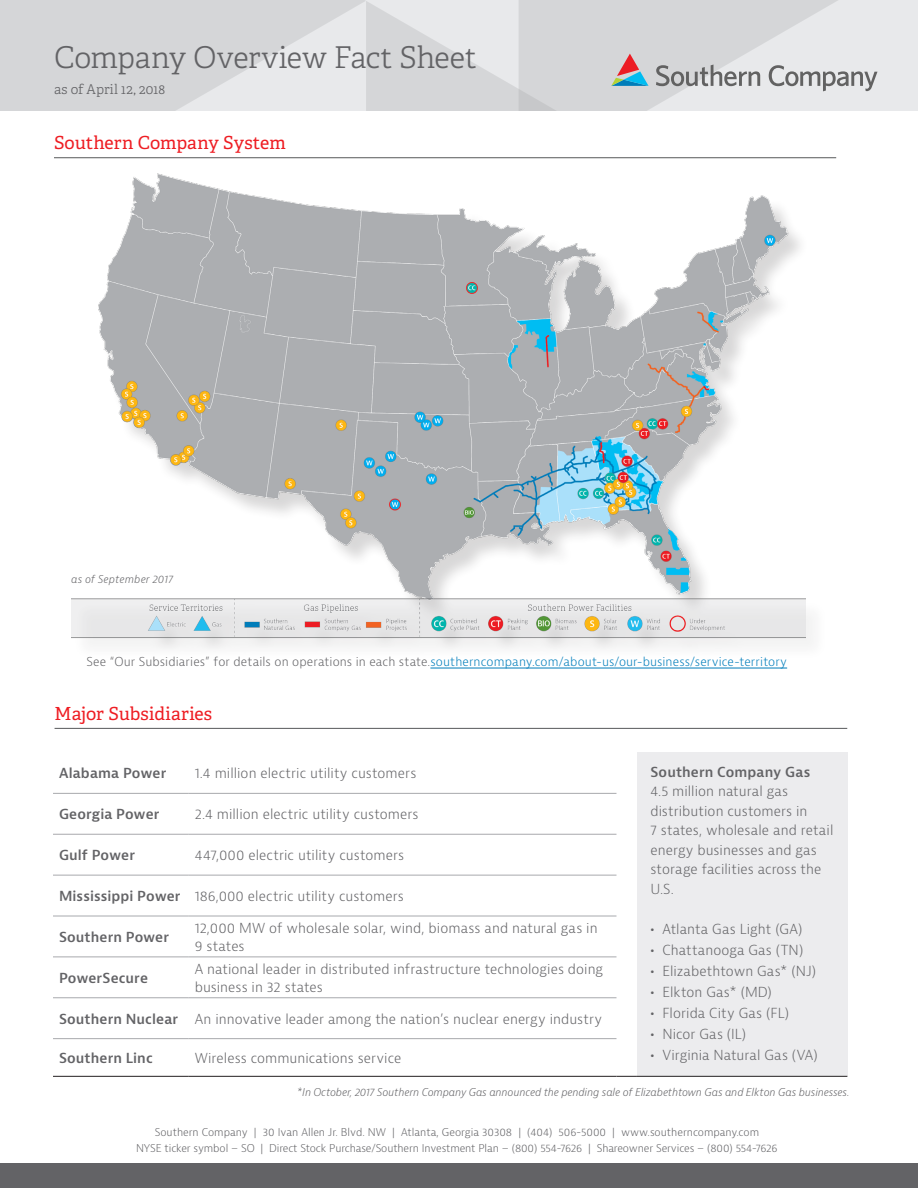
<style>
.page{position:relative;width:918px;height:1188px;background:#fff}
.page>*{position:absolute;margin:0;border:0;box-sizing:border-box;transform-origin:0 0}
.t1{font:300 30px "Adelle";letter-spacing:-.01em;color:#636366}
.t2{font:18px "Adelle";color:#ee1d23}
.t3{font:300 13.5px/19.5px "Bernina Sans";letter-spacing:.005em;color:#636366}
.t4{font:600 13.5px "Bernina Sans";letter-spacing:.01em;color:#636366}
.t5{font:300 13.5px "Adelle";letter-spacing:.025em;color:#636366}
.t6{font:300 12px "Bernina Sans";letter-spacing:.01em;color:#007dbb}
.t7{font:300 10.5px "Bernina Sans";letter-spacing:-.01em;color:#636366}
.t8{font:italic 300 10.5px "Bernina Sans";letter-spacing:-.01em;color:#636366}
.t9{font:italic 300 10.5px "Bernina Sans";letter-spacing:.015em;color:#636366}
.s1{color:#636366}
.s2{font-weight:600}
</style>
<div class="page">
<img style="left:71px;top:173px;width:735px;height:472px">
<div style="left:0;top:1164px;width:918px;height:24px;background:#636366"></div>
<hr style="left:430px;top:668px;width:357px;height:1px;background:#007dbb">
<svg style="left:602px;top:0;width:316px;height:111px;background:#dfe0e2"></svg>
<svg style="left:0;top:0;width:602px;height:111px;background:#d9dadc"></svg>
<svg style="left:611px;top:54px;width:38px;height:32px"></svg>
<svg style="left:656px;top:65px;width:222px;height:26px;background:#c1c2c3"></svg>
<hr style="left:54px;top:157px;width:782px;height:1px;background:#57585a">
<hr style="left:55px;top:728px;width:792px;height:1px;background:#57585a">
<div style="left:637px;top:752px;width:210px;height:324px;background:#ececee"></div>
<hr style="left:53px;top:793px;width:136px;height:1px;background:#a8a9ad">
<hr style="left:189px;top:793px;width:427px;height:1px;background:#a8a9ad">
<hr style="left:53px;top:834px;width:136px;height:1px;background:#a8a9ad">
<hr style="left:189px;top:834px;width:427px;height:1px;background:#a8a9ad">
<hr style="left:53px;top:875px;width:136px;height:1px;background:#a8a9ad">
<hr style="left:189px;top:875px;width:427px;height:1px;background:#a8a9ad">
<hr style="left:53px;top:916px;width:136px;height:1px;background:#a8a9ad">
<hr style="left:189px;top:916px;width:427px;height:1px;background:#a8a9ad">
<hr style="left:53px;top:957px;width:136px;height:1px;background:#a8a9ad">
<hr style="left:189px;top:957px;width:427px;height:1px;background:#a8a9ad">
<hr style="left:53px;top:998px;width:136px;height:1px;background:#a8a9ad">
<hr style="left:189px;top:998px;width:427px;height:1px;background:#a8a9ad">
<hr style="left:189px;top:1038px;width:427px;height:1px;background:#a8a9ad">
<hr style="left:189px;top:1076px;width:427px;height:1px;background:#231f20">
<hr style="left:53px;top:1038px;width:136px;height:1px;background:#a8a9ad">
<hr style="left:53px;top:1076px;width:136px;height:1px;background:#231f20">
<svg style="left:616px;top:1076px;width:21px;height:1px"></svg>
<hr style="left:637px;top:1076px;width:210px;height:1px;background:#231f20">
<p class="t1" style="left:54px;top:39px;width:424px">Company Overview Fact Sheet</p>
<p class="t5" style="left:54px;top:81px;width:113px">as of April 12, 2018</p>
<p class="t2" style="left:54px;top:132px;width:233px">Southern Company System</p>
<p class="t9" style="left:71px;top:572px;width:103px">as of September 2017</p>
<p class="t6" style="left:86px;top:654px;width:702px"><span class="s1">See “Our Subsidiaries” for details on operations in each state.</span>southerncompany.com/about-us/our-business/service-territory</p>
<p class="t2" style="left:55px;top:702px;width:159px">Major Subsidiaries</p>
<p class="t4" style="left:59px;top:765px;width:109px">Alabama Power</p>
<p class="t3" style="left:195px;top:764px;width:223px">1.4 million electric utility customers</p>
<p class="t4" style="left:650px;top:763px;width:161px">Southern Company Gas</p>
<p class="t3" style="left:650px;top:782px;width:139px">4.5 million natural gas</p>
<p class="t3" style="left:650px;top:801px;width:159px">distribution customers in</p>
<p class="t3" style="left:650px;top:821px;width:184px">7 states, wholesale and retail</p>
<p class="t3" style="left:650px;top:840px;width:173px">energy businesses and gas storage facilities across the<br>U.S.</p>
<p class="t3" style="left:650px;top:920px;width:153px"><span class="s2">•</span> Atlanta Gas Light (GA)</p>
<p class="t3" style="left:650px;top:941px;width:154px"><span class="s2">•</span> Chattanooga Gas (TN)</p>
<p class="t3" style="left:650px;top:962px;width:167px"><span class="s2">•</span> Elizabethtown Gas* (NJ)</p>
<p class="t3" style="left:650px;top:983px;width:123px"><span class="s2">•</span> Elkton Gas* (MD)</p>
<p class="t3" style="left:650px;top:1004px;width:140px"><span class="s2">•</span> Florida City Gas (FL)</p>
<p class="t3" style="left:650px;top:1025px;width:97px"><span class="s2">•</span> Nicor Gas (IL)</p>
<p class="t3" style="left:650px;top:1046px;width:169px"><span class="s2">•</span> Virginia Natural Gas (VA)</p>
<p class="t4" style="left:59px;top:806px;width:102px">Georgia Power</p>
<p class="t3" style="left:195px;top:805px;width:225px">2.4 million electric utility customers</p>
<p class="t4" style="left:59px;top:846px;width:77px">Gulf Power</p>
<p class="t3" style="left:195px;top:846px;width:211px">447,000 electric utility customers</p>
<p class="t4" style="left:59px;top:887px;width:123px">Mississippi Power</p>
<p class="t3" style="left:195px;top:887px;width:210px">186,000 electric utility customers</p>
<p class="t4" style="left:59px;top:928px;width:111px">Southern Power</p>
<p class="t3" style="left:195px;top:919px;width:404px;line-height:18px">12,000 MW of wholesale solar, wind, biomass and natural gas in<br>9 states</p>
<p class="t4" style="left:59px;top:969px;width:91px">PowerSecure</p>
<p class="t3" style="left:195px;top:960px;width:410px;line-height:18px">A national leader in distributed infrastructure technologies doing business in 32 states</p>
<p class="t4" style="left:59px;top:1010px;width:121px">Southern Nuclear</p>
<p class="t3" style="left:195px;top:1009px;width:409px">An innovative leader among the nation’s nuclear energy industry</p>
<p class="t4" style="left:59px;top:1049px;width:95px">Southern Linc</p>
<p class="t3" style="left:195px;top:1048px;width:208px">Wireless communications service</p>
<p class="t8" style="left:297px;top:1085px;width:554px">*In October, 2017 Southern Company Gas announced the pending sale of Elizabethtown Gas and Elkton Gas businesses.</p>
<p class="t7" style="left:155px;top:1125px;width:606px">Southern Company | 30 Ivan Allen Jr. Blvd. NW | Atlanta, Georgia 30308 | (404) 506-5000 | www.southerncompany.com</p>
<p class="t7" style="left:136px;top:1142px;width:643px">NYSE ticker symbol – SO | Direct Stock Purchase/Southern Investment Plan – (800) 554-7626 | Shareowner Services – (800) 554-7626</p>
</div>
